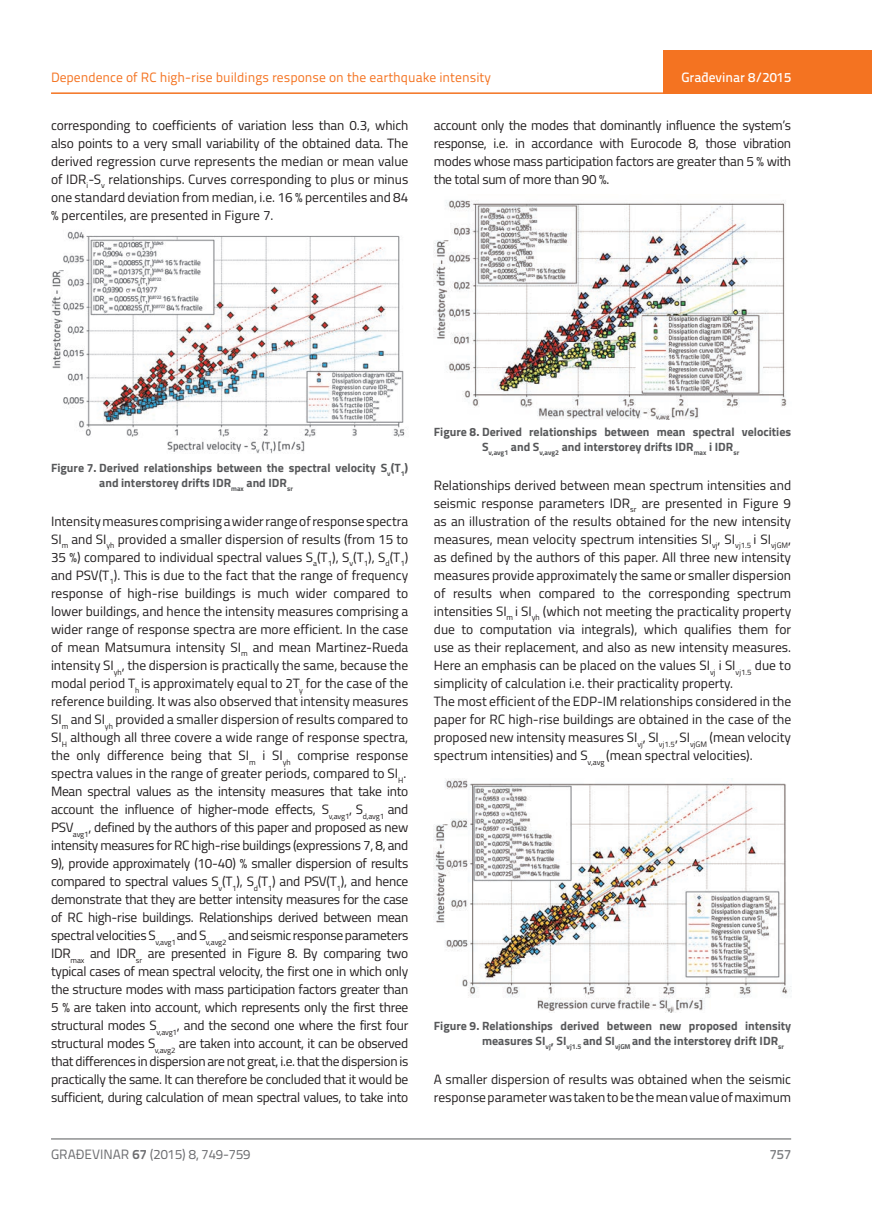
<style>
.page{position:relative;width:872px;height:1212px;background:#fff}
.page>*{position:absolute;margin:0;border:0;box-sizing:border-box;transform-origin:0 0}
.t1{font:13.5px/18px "Titillium";letter-spacing:-.02em;color:#231f20}
.t2{font:13.5px/18px "Titillium";color:#231f20;text-align:justify}
.t3{font:13.5px "Titillium Text 22 L";color:#f47321}
.t4{font:13.5px "Titillium Text 22 L";color:#6c6d70}
.t5{font:500 13.5px "Titillium Text 22 L";color:#fff}
.t6{font:500 13.5px "Titillium Text 22 L";color:#787a7d}
.t7{font:700 12px/15px "Titillium";color:#57585a}
.s1{font-weight:700}
</style>
<div class="page">
<hr style="left:51px;top:92px;width:821px;height:2px;background:#f47321">
<div style="left:663px;top:50px;width:209px;height:44px;background:#f47321"></div>
<hr style="left:51px;top:1139px;width:740px;height:1px;background:#57585a">
<img style="left:52px;top:231px;width:353px;height:223px">
<img style="left:434px;top:200px;width:353px;height:219px">
<img style="left:434px;top:778px;width:357px;height:234px">
<p class="t3" style="left:51px;top:68px;width:441px">Dependence of RC high-rise buildings response on the earthquake intensity</p>
<p class="t2" style="left:51px;top:115px;width:359px">corresponding to coefficients of variation less than 0.3, which also points to a very small variability of the obtained data. The derived regression curve represents the median or mean value of IDR<sub>i</sub>-S<sub>v</sub> relationships. Curves corresponding to plus or minus one standard deviation from median, i.e. 16 % percentiles and 84 % percentiles, are presented in Figure 7.</p>
<p class="t5" style="left:681px;top:67px;width:111px">Građevinar 8/2015</p>
<p class="t2" style="left:434px;top:115px;width:359px">account only the modes that dominantly influence the system’s response, i.e. in accordance with Eurocode 8, those vibration modes whose mass participation factors are greater than 5 % with the total sum of more than 90 %.</p>
<p class="t7" style="left:99px;top:459px;width:310px;text-indent:-48px">Figure 7. Derived relationships between the spectral velocity S<sub>v</sub>(T<sub>1</sub>) and interstorey drifts IDR<sub>max</sub> and IDR<sub>sr</sub></p>
<p class="t1" style="left:51px;top:511px;width:359px">Intensity measures comprising a wider range of response spectra SI<sub>m</sub> and SI<sub>yh</sub> provided a smaller dispersion of results (from 15 to 35 %) compared to individual spectral values S<sub>a</sub>(T<sub>1</sub>), S<sub>v</sub>(T<sub>1</sub>), S<sub>d</sub>(T<sub>1</sub>) and PSV(T<sub>1</sub>). This is due to the fact that the range of frequency response of high-rise buildings is much wider compared to lower buildings, and hence the intensity measures comprising a wider range of response spectra are more efficient. In the case of mean Matsumura intensity SI<sub>m</sub> and mean Martinez-Rueda intensity SI<sub>yh</sub>, the dispersion is practically the same, because the modal period T<sub>h</sub> is approximately equal to 2T<sub>y</sub> for the case of the reference building. It was also observed that intensity measures SI<sub>m</sub> and SI<sub>yh</sub> provided a smaller dispersion of results compared to SI<sub>H</sub> although all three covere a wide range of response spectra, the only difference being that SI<sub>m</sub> i SI<sub>yh</sub> comprise response spectra values in the range of greater periods, compared to SI<sub>H</sub>.<br>Mean spectral values as the intensity measures that take into account the influence of higher-mode effects, S<sub>v,avg1</sub>, S<sub>d,avg1</sub> and PSV<sub>avg1</sub>, defined by the authors of this paper and proposed as new intensity measures for RC high-rise buildings (expressions 7, 8, and 9), provide approximately (10-40) % smaller dispersion of results compared to spectral values S<sub>v</sub>(T<sub>1</sub>), S<sub>d</sub>(T<sub>1</sub>) and PSV(T<sub>1</sub>), and hence demonstrate that they are better intensity measures for the case of RC high-rise buildings. Relationships derived between mean spectral velocities S<sub>v,avg1</sub> and S<sub>v,avg2</sub> and seismic response parameters IDR<sub>max</sub> and IDR<sub>sr</sub> are presented in Figure 8. By comparing two typical cases of mean spectral velocity, the first one in which only the structure modes with mass participation factors greater than 5 % are taken into account, which represents only the first three structural modes S<sub>v,avg1</sub>, and the second one where the first four structural modes S<sub>v,avg2</sub> are taken into account, it can be observed that differences in dispersion are not great, i.e. that the dispersion is practically the same. It can therefore be concluded that it would be sufficient, during calculation of mean spectral values, to take into</p>
<p class="t7" style="left:434px;top:423px;width:359px;text-align:center">Figure 8. Derived relationships between mean spectral velocities<br>S<sub>v,avg1</sub> and S<sub>v,avg2</sub> and interstorey drifts IDR<sub>max</sub> i IDR<sub>sr</sub></p>
<p class="t2" style="left:434px;top:475px;width:359px;text-align:left">Relationships derived between mean spectrum intensities and seismic response parameters IDR<sub>sr</sub> are presented in Figure 9 as an illustration of the results obtained for the new intensity measures, mean velocity spectrum intensities SI<sub>vj</sub>, SI<sub>vj1.5</sub> i SI<sub>vjGM</sub>, as defined by the authors of this paper. All three new intensity measures provide approximately the same or smaller dispersion of results when compared to the corresponding spectrum intensities SI<sub>m</sub> i SI<sub>yh</sub> (which not meeting the practicality property due to computation via integrals), which qualifies them for use as their replacement, and also as new intensity measures.<br>Here an emphasis can be placed on the values SI<sub>vj</sub> i SI<sub>vj1.5</sub> due to simplicity of calculation i.e. their practicality property.<br>The most efficient of the EDP-IM relationships considered in the paper for RC high-rise buildings are obtained in the case of the proposed new intensity measures SI<sub>vj</sub>, SI<sub>vj1.5</sub>,SI<sub>vjGM</sub> (mean velocity spectrum intensities) and S<sub>v,avg</sub> (mean spectral velocities).</p>
<p class="t7" style="left:482px;top:1018px;width:310px;text-indent:-48px">Figure 9. Relationships derived between new proposed intensity measures SI<sub>vj</sub>, SI<sub>vj1.5</sub> and SI<sub>vjGM</sub> and the interstorey drift IDR<sub>sr</sub></p>
<p class="t2" style="left:434px;top:1070px;width:359px">A smaller dispersion of results was obtained when the seismic response parameter was taken to be the mean value of maximum</p>
<p class="t4" style="left:51px;top:1144px;width:201px">GRAĐEVINAR <span class="s1">67</span> (2015) 8, 749-759</p>
<p class="t6" style="left:769px;top:1144px;width:23px">757</p>
</div>
